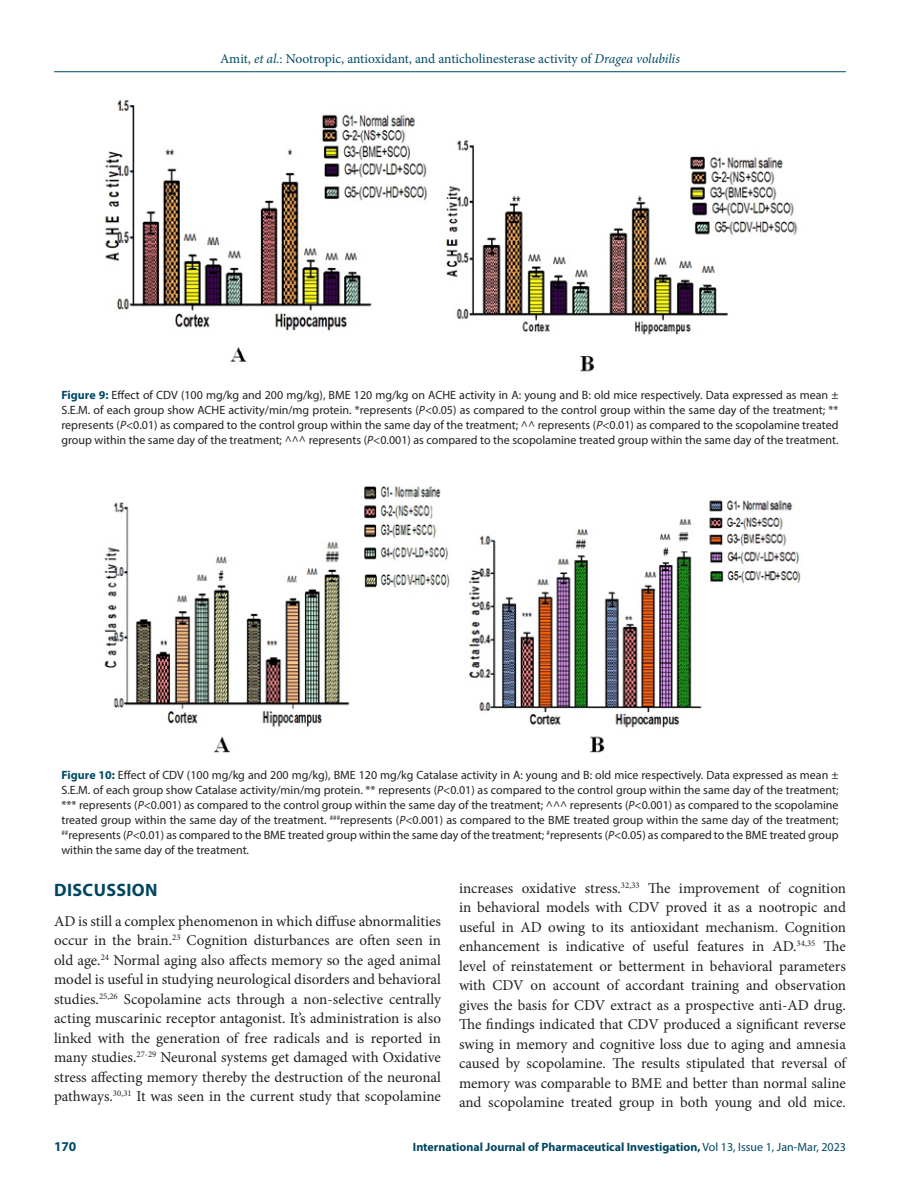
<style>
.page{position:relative;width:918px;height:1188px;background:#fff}
.page>*{position:absolute;margin:0;border:0;box-sizing:border-box;transform-origin:0 0}
.Heading_1{font:700 18px "Myriad Pro";letter-spacing:.02em;color:#004661}
.Body_text__FO{font:15px/19.5px "Minion Pro";color:#231f20;text-align:justify}
.t1{font:13.5px "Minion Pro";letter-spacing:-.005em;color:#004a67}
.t2{font:700 13.5px "Myriad Pro";color:#004a67}
.FIG_Caption{font:12px/15px "Myriad Pro";color:#231f20;text-align:justify}
.t3{font:700 12px "Myriad Pro";color:#004661}
.s1{font-style:italic}
.s2{font-weight:700;color:#004a67}
.s3{font-weight:400}
</style>
<div class="page">
<hr style="left:54px;top:71px;width:792px;height:1px;background:#004a67">
<img style="left:104px;top:100px;width:694px;height:272px">
<img style="left:104px;top:486px;width:697px;height:267px">
<p class="t1" style="left:220px;top:50px;width:461px">Amit, <span class="s1">et al.</span>: Nootropic, antioxidant, and anticholinesterase activity of <span class="s1">Dragea volubilis</span></p>
<p class="FIG_Caption" style="left:62px;top:387px;width:779px"><span class="s2">Figure 9:</span> Effect of CDV (100 mg/kg and 200 mg/kg), BME 120 mg/kg on ACHE activity in A: young and B: old mice respectively. Data expressed as mean ± S.E.M. of each group show ACHE activity/min/mg protein. *represents (<span class="s1">P</span>&lt;0.05) as compared to the control group within the same day of the treatment; ** represents (<span class="s1">P</span>&lt;0.01) as compared to the control group within the same day of the treatment; ^^ represents (<span class="s1">P</span>&lt;0.01) as compared to the scopolamine treated group within the same day of the treatment; ^^^ represents (<span class="s1">P</span>&lt;0.001) as compared to the scopolamine treated group within the same day of the treatment.</p>
<p class="FIG_Caption" style="left:62px;top:767px;width:779px"><span class="s2">Figure 10:</span> Effect of CDV (100 mg/kg and 200 mg/kg), BME 120 mg/kg Catalase activity in A: young and B: old mice respectively. Data expressed as mean ± S.E.M. of each group show Catalase activity/min/mg protein. ** represents (<span class="s1">P</span>&lt;0.01) as compared to the control group within the same day of the treatment; *** represents (<span class="s1">P</span>&lt;0.001) as compared to the control group within the same day of the treatment; ^^^ represents (<span class="s1">P</span>&lt;0.001) as compared to the scopolamine treated group within the same day of the treatment. <sup>###</sup>represents (<span class="s1">P</span>&lt;0.001) as compared to the BME treated group within the same day of the treatment; <sup>##</sup>represents (<span class="s1">P</span>&lt;0.01) as compared to the BME treated group within the same day of the treatment; <sup>#</sup>represents (<span class="s1">P</span>&lt;0.05) as compared to the BME treated group within the same day of the treatment.</p>
<p class="Heading_1" style="left:54px;top:878px;width:105px">DISCUSSION</p>
<p class="Body_text__FO" style="left:54px;top:911px;width:389px">AD is still a complex phenomenon in which diffuse abnormalities occur in the brain.<sup>23</sup> Cognition disturbances are often seen in old age.<sup>24</sup> Normal aging also affects memory so the aged animal model is useful in studying neurological disorders and behavioral studies.<sup>25,26</sup> Scopolamine acts through a non-selective centrally acting muscarinic receptor antagonist. It’s administration is also linked with the generation of free radicals and is reported in many studies.<sup>27-29</sup> Neuronal systems get damaged with Oxidative stress affecting memory thereby the destruction of the neuronal pathways.<sup>30,31</sup> It was seen in the current study that scopolamine</p>
<p class="Body_text__FO" style="left:459px;top:878px;width:389px">increases oxidative stress.<sup>32,33</sup> The improvement of cognition in behavioral models with CDV proved it as a nootropic and useful in AD owing to its antioxidant mechanism. Cognition enhancement is indicative of useful features in AD.<sup>34,35</sup> The level of reinstatement or betterment in behavioral parameters with CDV on account of accordant training and observation gives the basis for CDV extract as a prospective anti-AD drug.<br>The findings indicated that CDV produced a significant reverse swing in memory and cognitive loss due to aging and amnesia caused by scopolamine. The results stipulated that reversal of memory was comparable to BME and better than normal saline and scopolamine treated group in both young and old mice.</p>
<p class="t2" style="left:54px;top:1137px;width:24px">170</p>
<p class="t3" style="left:413px;top:1139px;width:435px">International Journal of Pharmaceutical Investigation, <span class="s3">Vol 13, Issue 1, Jan-Mar, 2023</span></p>
</div>
